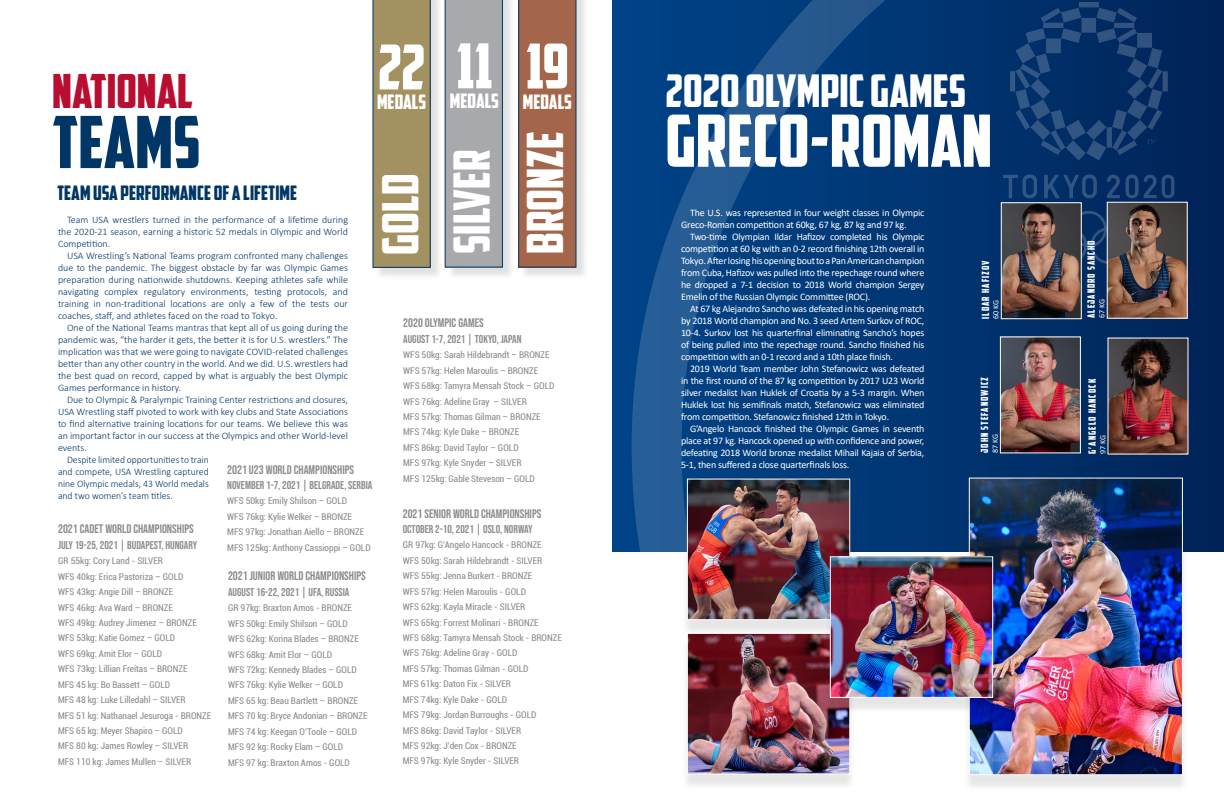
<style>
.page{position:relative;width:1224px;height:792px;background:#fff}
.page>*{position:absolute;margin:0;border:0;box-sizing:border-box;transform-origin:0 0}
.t1{font:72px "American Captain";color:#fff}
.t2{font:72px "American Captain";color:#003665}
.t3{font:62px "American Captain";color:#fff}
.t4{font:50px "American Captain";color:#fff}
.t5{font:47px "American Captain";color:#b90e31}
.t6{font:45px "American Captain";color:#fff}
.t7{font:20px "American Captain";color:#003665}
.t8{font:20px "American Captain";color:#fff}
.t9{font:12.3px "Bebas Neue";color:#8a8c8e}
.t10{font:11.3px "Bebas Neue";color:#8a8c8e}
.t11{font:300 10px/12px "Calibri";color:#003665;text-align:justify}
.t12{font:10px/12px "Calibri";letter-spacing:-.02em;color:#fff;text-align:justify}
.t13{font:10px "American Captain";letter-spacing:.1em;color:#fff}
.t14{font:condensed 9.3px/15.4px "Roboto";color:#8a8c8e}
.t15{font:8px "Calibri";letter-spacing:-.02em;color:#fff}
</style>
<div class="page">
<div style="left:613px;top:0;width:611px;height:792px;background:#004386"></div>
<div style="left:608px;top:553px;width:616px;height:239px;background:#fff"></div>
<div style="left:446px;top:0;width:69px;height:280px;background:#000;opacity:.12"></div>
<div style="left:445px;top:0;width:58px;height:268px;background:#a7a9ac"></div>
<div style="left:520px;top:0;width:69px;height:280px;background:#000;opacity:.12"></div>
<div style="left:518px;top:0;width:58px;height:268px;background:#a4664b"></div>
<div style="left:374px;top:0;width:69px;height:280px;background:#000;opacity:.12"></div>
<svg style="left:372px;top:0;width:59px;height:268px;background:#9d8e62"></svg>
<svg style="left:632px;top:0;width:592px;height:553px"></svg>
<img style="left:1003px;top:3px;width:172px;height:260px">
<img style="left:1110px;top:340px;width:76px;height:113px">
<img style="left:1002px;top:338px;width:77px;height:113px">
<div style="left:1000px;top:336px;width:81px;height:117px;border:1px solid #fff"></div>
<img style="left:1109px;top:204px;width:77px;height:113px">
<div style="left:1107px;top:202px;width:81px;height:117px;border:1px solid #fff"></div>
<img style="left:1003px;top:204px;width:77px;height:113px">
<div style="left:1001px;top:202px;width:81px;height:117px;border:1px solid #fff"></div>
<div style="left:963px;top:482px;width:226px;height:310px;background:#000;opacity:.1"></div>
<img style="left:971px;top:480px;width:210px;height:293px">
<div style="left:969px;top:478px;width:214px;height:297px;border:1px solid #fff"></div>
<div style="left:681px;top:483px;width:175px;height:153px;background:#000;opacity:.1"></div>
<img style="left:689px;top:481px;width:159px;height:137px">
<div style="left:687px;top:479px;width:163px;height:141px;border:1px solid #fff"></div>
<div style="left:681px;top:638px;width:175px;height:153px;background:#000;opacity:.1"></div>
<img style="left:689px;top:635px;width:159px;height:137px">
<div style="left:687px;top:633px;width:163px;height:141px;border:1px solid #fff"></div>
<div style="left:824px;top:561px;width:175px;height:153px;background:#000;opacity:.1"></div>
<img style="left:832px;top:558px;width:159px;height:138px">
<div style="left:830px;top:556px;width:163px;height:142px;border:1px solid #fff"></div>
<h2 class="t3" style="left:456px;top:29px;width:38px">11</h2>
<h3 class="t8" style="left:450px;top:89px;width:50px">MEDALS</h3>
<h2 class="t3" style="left:526px;top:29px;width:45px">19</h2>
<h3 class="t8" style="left:523px;top:89px;width:50px">MEDALS</h3>
<h2 class="t3" style="left:378px;top:30px;width:49px">22</h2>
<h3 class="t8" style="left:377px;top:90px;width:50px">MEDALS</h3>
<h3 class="t5" style="left:52px;top:63px;width:142px">NATIONAL</h3>
<h1 class="t2" style="left:52px;top:99px;width:150px">TEAMS</h1>
<h3 class="t4" style="left:515px;top:254px;width:124px;rotate:-90deg">BRONZE</h3>
<h3 class="t4" style="left:442px;top:254px;width:106px;rotate:-90deg">SILVER</h3>
<h3 class="t4" style="left:370px;top:255px;width:83px;rotate:-90deg">GOLD</h3>
<h3 class="t7" style="left:57px;top:181px;width:242px">TEAM USA PERFORMANCE OF A LIFETIME</h3>
<p class="t11" style="left:58px;top:214px;width:292px;text-indent:9px">Team USA wrestlers turned in the performance of a lifetime during the 2020-21 season, earning a historic 52 medals in Olympic and World Competition.</p>
<p class="t11" style="left:58px;top:250px;width:292px;text-indent:9px">USA Wrestling’s National Teams program confronted many challenges due to the pandemic. The biggest obstacle by far was Olympic Games preparation during nationwide shutdowns. Keeping athletes safe while navigating complex regulatory environments, testing protocols, and training in non-traditional locations are only a few of the tests our coaches, staff, and athletes faced on the road to Tokyo.</p>
<p class="t11" style="left:58px;top:322px;width:292px;text-indent:9px">One of the National Teams mantras that kept all of us going during the pandemic was, “the harder it gets, the better it is for U.S. wrestlers.” The implication was that we were going to navigate COVID-related challenges better than any other country in the world. And we did. U.S. wrestlers had the best quad on record, capped by what is arguably the best Olympic Games performance in history.</p>
<p class="t11" style="left:67px;top:394px;width:283px">Due to Olympic &amp; Paralympic Training Center restrictions and closures,</p>
<p class="t11" style="left:58px;top:406px;width:292px">USA Wrestling staff pivoted to work with key clubs and State Associations</p>
<p class="t11" style="left:58px;top:418px;width:292px">to find alternative training locations for our teams. We believe this was</p>
<p class="t11" style="left:58px;top:430px;width:292px">an important factor in our success at the Olympics and other World-level</p>
<p class="t11" style="left:58px;top:442px;width:30px">events.</p>
<p class="t11" style="left:67px;top:454px;width:143px">Despite limited opportunities to train</p>
<p class="t11" style="left:58px;top:466px;width:152px">and compete, USA Wrestling captured</p>
<p class="t11" style="left:58px;top:478px;width:152px">nine Olympic medals, 43 World medals</p>
<p class="t11" style="left:58px;top:490px;width:116px">and two women’s team titles.</p>
<h3 class="t9" style="left:403px;top:316px;width:82px">2020 OLYMPIC GAMES</h3>
<p class="t10" style="left:403px;top:333px;width:120px">AUGUST 1-7, 2021 | TOKYO, JAPAN</p>
<p class="t14" style="left:403px;top:347px;width:153px">WFS 50kg: Sarah Hildebrandt – BRONZE<br>WFS 57kg: Helen Maroulis – BRONZE<br>WFS 68kg: Tamyra Mensah Stock – GOLD<br>WFS 76kg: Adeline Gray – SILVER<br>MFS 57kg: Thomas Gilman – BRONZE<br>MFS 74kg: Kyle Dake – BRONZE<br>MFS 86kg: David Taylor – GOLD<br>MFS 97kg: Kyle Snyder – SILVER<br>MFS 125kg: Gable Steveson – GOLD</p>
<h3 class="t9" style="left:227px;top:462px;width:128px">2021 U23 WORLD CHAMPIONSHIPS</h3>
<p class="t10" style="left:227px;top:479px;width:147px">NOVEMBER 1-7, 2021 | BELGRADE, SERBIA</p>
<p class="t14" style="left:227px;top:493px;width:145px">WFS 50kg: Emily Shilson – GOLD<br>WFS 76kg: Kylie Welker – BRONZE<br>MFS 97kg: Jonathan Aiello – BRONZE<br>MFS 125kg: Anthony Cassioppi – GOLD</p>
<h3 class="t9" style="left:403px;top:506px;width:140px">2021 SENIOR WORLD CHAMPIONSHIPS</h3>
<p class="t10" style="left:403px;top:523px;width:131px">OCTOBER 2-10, 2021 | OSLO, NORWAY</p>
<p class="t14" style="left:403px;top:537px;width:161px">GR 97kg: G’Angelo Hancock - BRONZE<br>WFS 50kg: Sarah Hildebrandt - SILVER<br>WFS 55kg: Jenna Burkert - BRONZE<br>WFS 57kg: Helen Maroulis - GOLD<br>WFS 62kg: Kayla Miracle - SILVER<br>WFS 65kg: Forrest Molinari - BRONZE<br>WFS 68kg: Tamyra Mensah Stock - BRONZE<br>WFS 76kg: Adeline Gray - GOLD<br>MFS 57kg: Thomas Gilman - GOLD<br>MFS 61kg: Daton Fix - SILVER<br>MFS 74kg: Kyle Dake - GOLD<br>MFS 79kg: Jordan Burroughs - GOLD<br>MFS 86kg: David Taylor - SILVER<br>MFS 92kg: J’den Cox - BRONZE<br>MFS 97kg: Kyle Snyder - SILVER</p>
<h3 class="t9" style="left:58px;top:522px;width:137px">2021 CADET WORLD CHAMPIONSHIPS</h3>
<p class="t10" style="left:58px;top:539px;width:141px">JULY 19-25, 2021 | BUDAPEST, HUNGARY</p>
<p class="t14" style="left:58px;top:553px;width:155px">GR 55kg: Cory Land - SILVER<br>WFS 40kg: Erica Pastoriza – GOLD<br>WFS 43kg: Angie Dill – BRONZE<br>WFS 46kg: Ava Ward – BRONZE<br>WFS 49kg: Audrey Jimenez – BRONZE<br>WFS 53kg: Katie Gomez – GOLD<br>WFS 69kg: Amit Elor – GOLD<br>WFS 73kg: Lillian Freitas – BRONZE<br>MFS 45 kg: Bo Bassett – GOLD<br>MFS 48 kg: Luke Lilledahl – SILVER<br>MFS 51 kg: Nathanael Jesuroga - BRONZE<br>MFS 65 kg: Meyer Shapiro – GOLD<br>MFS 80 kg: James Rowley – SILVER<br>MFS 110 kg: James Mullen – SILVER</p>
<h3 class="t9" style="left:228px;top:569px;width:139px">2021 JUNIOR WORLD CHAMPIONSHIPS</h3>
<p class="t10" style="left:228px;top:586px;width:123px">AUGUST 16-22, 2021 | UFA, RUSSIA</p>
<p class="t14" style="left:228px;top:600px;width:141px">GR 97kg: Braxton Amos - BRONZE<br>WFS 50kg: Emily Shilson – GOLD<br>WFS 62kg: Korina Blades – BRONZE<br>WFS 68kg: Amit Elor – GOLD<br>WFS 72kg: Kennedy Blades – GOLD<br>WFS 76kg: Kylie Welker – GOLD<br>MFS 65 kg: Beau Bartlett – BRONZE<br>MFS 70 kg: Bryce Andonian – BRONZE<br>MFS 74 kg: Keegan O’Toole – GOLD<br>MFS 92 kg: Rocky Elam – GOLD<br>MFS 97 kg: Braxton Amos - GOLD</p>
<h3 class="t6" style="left:665px;top:64px;width:302px">2020 OLYMPIC GAMES</h3>
<h1 class="t1" style="left:665px;top:98px;width:328px">GRECO-ROMAN</h1>
<p class="t12" style="left:681px;top:207px;width:245px;text-indent:9px">The U.S. was represented in four weight classes in Olympic<br>Greco-Roman competition at 60kg, 67 kg, 87 kg and 97 kg.</p>
<p class="t12" style="left:681px;top:231px;width:245px;text-indent:9px">Two-time Olympian Ildar Hafizov completed his Olympic competition at 60 kg with an 0-2 record finishing 12th overall in Tokyo. After losing his opening bout to a Pan American champion from Cuba, Hafizov was pulled into the repechage round where he dropped a 7-1 decision to 2018 World champion Sergey Emelin of the Russian Olympic Committee (ROC).</p>
<p class="t12" style="left:681px;top:303px;width:245px;text-indent:9px">At 67 kg Alejandro Sancho was defeated in his opening match by 2018 World champion and No. 3 seed Artem Surkov of ROC, 10-4. Surkov lost his quarterfinal eliminating Sancho’s hopes of being pulled into the repechage round. Sancho finished his competition with an 0-1 record and a 10th place finish.</p>
<p class="t12" style="left:681px;top:363px;width:245px;text-indent:9px">2019 World Team member John Stefanowicz was defeated in the first round of the 87 kg competition by 2017 U23 World silver medalist Ivan Huklek of Croatia by a 5-3 margin. When Huklek lost his semifinals match, Stefanowicz was eliminated from competition. Stefanowicz finished 12th in Tokyo.</p>
<p class="t12" style="left:681px;top:423px;width:245px;text-indent:9px">G’Angelo Hancock finished the Olympic Games in seventh place at 97 kg. Hancock opened up with confidence and power, defeating 2018 World bronze medalist Mihail Kajaia of Serbia, 5-1, then suffered a close quarterfinals loss.</p>
<p class="t13" style="left:979px;top:319px;width:60px;rotate:-90deg">iLdar hafizov</p>
<p class="t15" style="left:990px;top:319px;width:20px;rotate:-90deg">60 KG</p>
<p class="t13" style="left:979px;top:453px;width:77px;rotate:-90deg">john stefanowicz</p>
<p class="t15" style="left:990px;top:453px;width:20px;rotate:-90deg">87 KG</p>
<p class="t13" style="left:1085px;top:318px;width:79px;rotate:-90deg">ALEJANDRO SANCHO</p>
<p class="t15" style="left:1096px;top:318px;width:20px;rotate:-90deg">67 KG</p>
<p class="t13" style="left:1086px;top:454px;width:77px;rotate:-90deg">G’ANGELO hancock</p>
<p class="t15" style="left:1097px;top:454px;width:20px;rotate:-90deg">97 KG</p>
</div>
